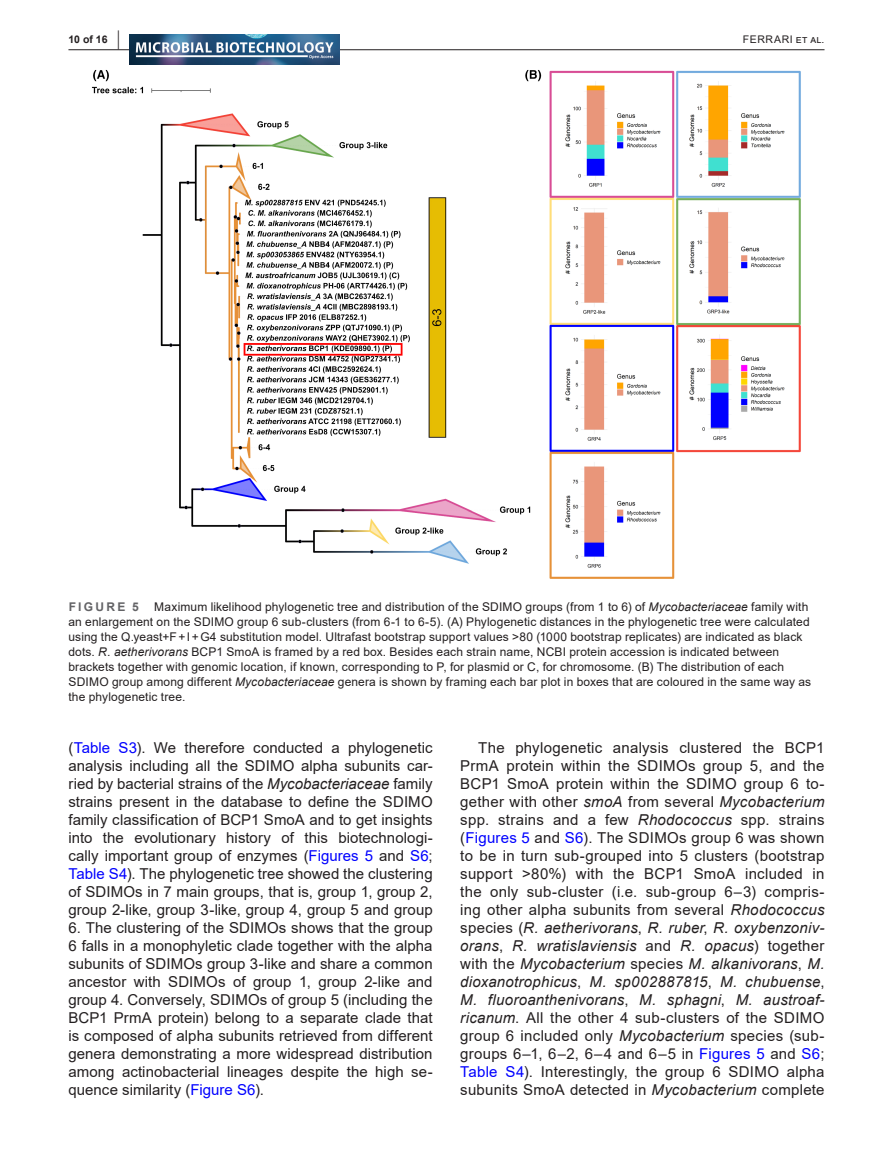
<style>
.page{position:relative;width:893px;height:1174px;background:#fff}
.page>*{position:absolute;margin:0;border:0;box-sizing:border-box;transform-origin:0 0}
.t1{font:15px/18px "Arial";letter-spacing:.005em;color:#231f20;text-align:justify}
.t2{font:12px/15px "Arial";letter-spacing:.01em;color:#231f20}
.t3{font:700 12px "Arial";letter-spacing:.19em;color:#636366}
.t4{font:10.5px "Arial";letter-spacing:.05em;color:#231f20}
.t5{font:700 10.5px "Arial";color:#231f20}
.s1{font-size:20.25px}
.s2{font-style:italic}
.s3{color:#00f}
</style>
<div class="page">
<hr style="left:68px;top:49px;width:756px;height:1px;background:#231f20">
<img style="left:130px;top:35px;width:210px;height:30px">
<img style="left:92px;top:70px;width:709px;height:509px">
<p class="t5" style="left:68px;top:32px;width:53px">10 of 16 <span class="s1">|</span></p>
<p class="t4" style="left:743px;top:32px;width:83px">FERRARI et al.</p>
<p class="t2" style="left:68px;top:599px;width:744px;text-indent:86px">Maximum likelihood phylogenetic tree and distribution of the SDIMO groups (from 1 to 6) of <span class="s2">Mycobacteriaceae</span> family with an enlargement on the SDIMO group 6 sub-clusters (from 6-1 to 6-5). (A) Phylogenetic distances in the phylogenetic tree were calculated using the Q.yeast+F+I+G4 substitution model. Ultrafast bootstrap support values &gt;80 (1000 bootstrap replicates) are indicated as black dots. <span class="s2">R. aetherivorans</span> BCP1 SmoA is framed by a red box. Besides each strain name, NCBI protein accession is indicated between brackets together with genomic location, if known, corresponding to P, for plasmid or C, for chromosome. (B) The distribution of each SDIMO group among different <span class="s2">Mycobacteriaceae</span> genera is shown by framing each bar plot in boxes that are coloured in the same way as the phylogenetic tree.</p>
<p class="t3" style="left:69px;top:598px;width:72px">FIGURE 5</p>
<p class="t1" style="left:68px;top:739px;width:366px">(<span class="s3">Table S3</span>). We therefore conducted a phylogenetic analysis including all the SDIMO alpha subunits car&shy;ried by bacterial strains of the <span class="s2">Mycobacteriaceae</span> family strains present in the database to define the SDIMO family classification of BCP1 SmoA and to get insights into the evolutionary history of this biotechnologi&shy;cally important group of enzymes (<span class="s3">Figures 5</span> and <span class="s3">S6</span>; <span class="s3">Table S4</span>). The phylogenetic tree showed the clustering of SDIMOs in 7 main groups, that is, group 1, group 2, group 2-like, group 3-like, group 4, group 5 and group</p>
<p class="t1" style="left:68px;top:919px;width:366px">6. The clustering of the SDIMOs shows that the group 6 falls in a monophyletic clade together with the alpha subunits of SDIMOs group 3-like and share a common ancestor with SDIMOs of group 1, group 2-like and group 4. Conversely, SDIMOs of group 5 (including the BCP1 PrmA protein) belong to a separate clade that is composed of alpha subunits retrieved from different genera demonstrating a more widespread distribution among actinobacterial lineages despite the high se&shy;quence similarity (<span class="s3">Figure S6</span>).</p>
<p class="t1" style="left:460px;top:739px;width:366px;text-indent:18px">The phylogenetic analysis clustered the BCP1<br>PrmA protein within the SDIMOs group 5, and the BCP1 SmoA protein within the SDIMO group 6 to&shy;gether with other <span class="s2">smoA</span> from several <span class="s2">Mycobacterium </span>spp. strains and a few <span class="s2">Rhodococcus</span> spp. strains (<span class="s3">Figures 5</span> and <span class="s3">S6</span>). The SDIMOs group 6 was shown to be in turn sub-grouped into 5 clusters (bootstrap support &gt;80%) with the BCP1 SmoA included in the only sub-cluster (i.e. sub-group 6–3) compris&shy;ing other alpha subunits from several <span class="s2">Rhodococcus </span>species (<span class="s2">R. aetherivorans</span>, <span class="s2">R. ruber</span>, <span class="s2">R. oxybenzoniv&shy;orans</span>, <span class="s2">R. wratislaviensis</span> and <span class="s2">R. opacus</span>) together with the <span class="s2">Mycobacterium</span> species <span class="s2">M. alkanivorans</span>, <span class="s2">M. dioxanotrophicus</span>, <span class="s2">M. sp002887815</span>, <span class="s2">M. chubuense</span>, <span class="s2">M. fluoroanthenivorans</span>, <span class="s2">M. sphagni</span>, <span class="s2">M. austroaf&shy;ricanum</span>. All the other 4 sub-clusters of the SDIMO group 6 included only <span class="s2">Mycobacterium</span> species (sub&shy;groups 6–1, 6–2, 6–4 and 6–5 in <span class="s3">Figures 5</span> and <span class="s3">S6</span>; <span class="s3">Table S4</span>). Interestingly, the group 6 SDIMO alpha subunits SmoA detected in <span class="s2">Mycobacterium</span> complete</p>
</div>
